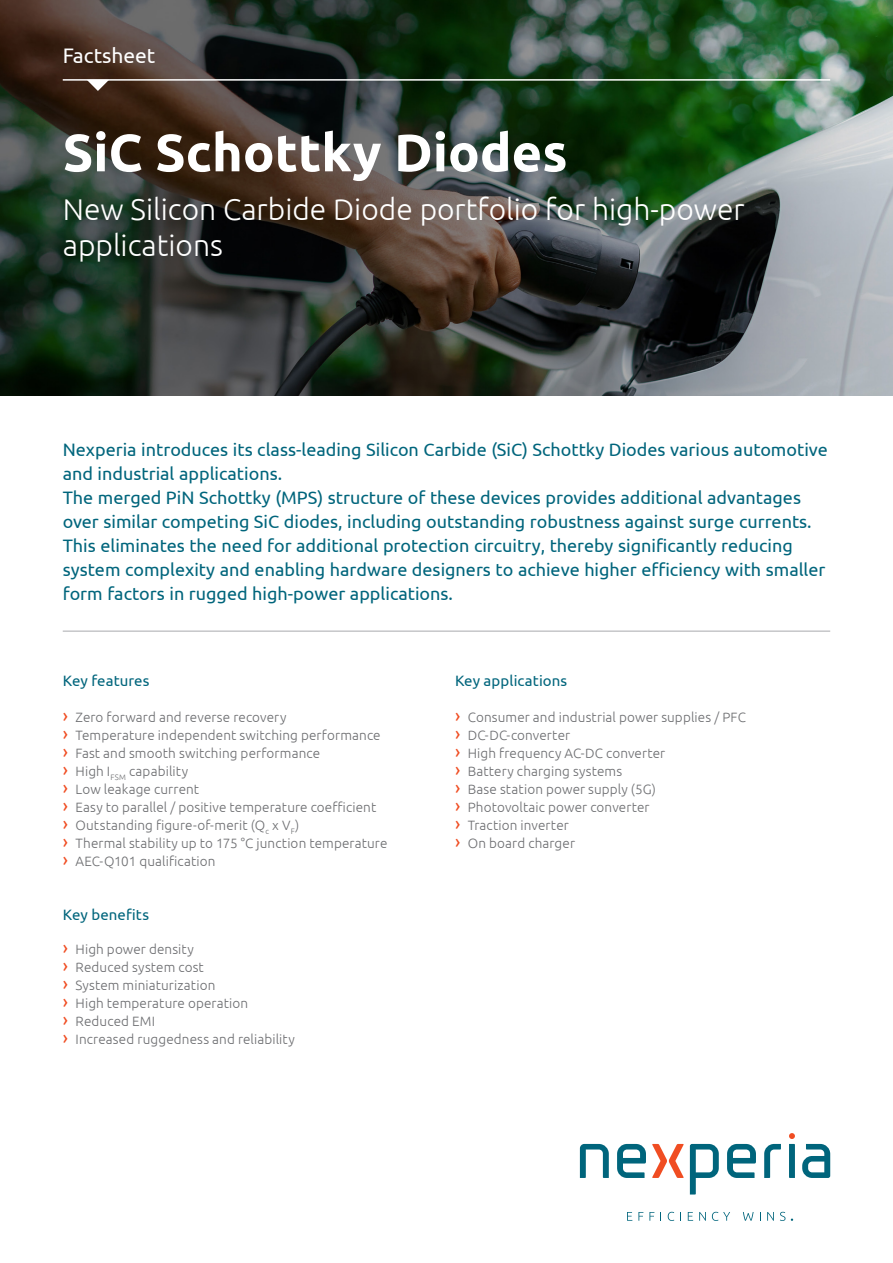
<style>
.page{position:relative;width:893px;height:1263px;background:#fff}
.page>*{position:absolute;margin:0;border:0;box-sizing:border-box;transform-origin:0 0}
.Nex_Header_Main{font:700 52.5px "Ubuntu";color:#fff}
.Nex_Header_Main-2{font:300 30px/36px "Ubuntu";color:#fff}
.Nex_Header_Sub{font:21px "Ubuntu";color:#fff}
.Nex_Intro{font:18px/24px "Ubuntu";color:#00657c}
.Nex_Body_Text{font:15px "Ubuntu";letter-spacing:.005em;color:#00657c}
.t1{font:300 13.5px "Ubuntu";letter-spacing:.01em;color:#6c6d70}
.s1{font-weight:400;font-size:18px;color:#f04d22}
</style>
<div class="page">
<img style="left:0;top:0;width:893px;height:395px">
<hr style="left:63px;top:631px;width:767px;height:1px;background:#a8a9ad">
<hr style="left:64px;top:79px;width:765px;height:2px;background:#fff">
<svg style="left:87px;top:80px;width:22px;height:11px"></svg>
<svg style="left:627px;top:1212px;width:5px;height:9px"></svg>
<svg style="left:638px;top:1212px;width:5px;height:9px"></svg>
<svg style="left:649px;top:1212px;width:5px;height:9px"></svg>
<svg style="left:668px;top:1212px;width:6px;height:9px"></svg>
<svg style="left:688px;top:1212px;width:5px;height:9px"></svg>
<svg style="left:699px;top:1212px;width:7px;height:9px"></svg>
<svg style="left:712px;top:1212px;width:18px;height:9px"></svg>
<svg style="left:743px;top:1212px;width:11px;height:9px"></svg>
<svg style="left:767px;top:1212px;width:7px;height:9px"></svg>
<svg style="left:780px;top:1212px;width:5px;height:9px"></svg>
<svg style="left:580px;top:1144px;width:29px;height:34px"></svg>
<svg style="left:690px;top:1144px;width:29px;height:50px"></svg>
<svg style="left:764px;top:1144px;width:17px;height:34px"></svg>
<svg style="left:802px;top:1144px;width:28px;height:34px"></svg>
<svg style="left:617px;top:1144px;width:29px;height:34px"></svg>
<svg style="left:727px;top:1144px;width:29px;height:34px"></svg>
<svg style="left:789px;top:1133px;width:6px;height:45px"></svg>
<svg style="left:652px;top:1144px;width:32px;height:34px"></svg>
<p class="Nex_Header_Sub" style="left:63px;top:43px;width:94px">Factsheet</p>
<p class="Nex_Header_Main" style="left:63px;top:121px;width:506px">SiC Schottky Diodes</p>
<p class="Nex_Header_Main-2" style="left:63px;top:191px;width:684px">New Silicon Carbide Diode portfolio for high-power applications</p>
<p class="Nex_Intro" style="left:63px;top:437px;width:766px">Nexperia introduces its class-leading Silicon Carbide (SiC) Schottky Diodes various automotive and industrial applications.<br>The merged PiN Schottky (MPS) structure of these devices provides additional advantages over similar competing SiC diodes, including outstanding robustness against surge currents.<br>This eliminates the need for additional protection circuitry, thereby significantly reducing system complexity and enabling hardware designers to achieve higher efficiency with smaller form factors in rugged high-power applications.</p>
<p class="Nex_Body_Text" style="left:63px;top:671px;width:88px">Key features</p>
<p class="t1" style="left:63px;top:709px;width:225px"><span class="s1">›</span> Zero forward and reverse recovery</p>
<p class="t1" style="left:63px;top:727px;width:319px"><span class="s1">›</span> Temperature independent switching performance</p>
<p class="t1" style="left:63px;top:745px;width:259px"><span class="s1">›</span> Fast and smooth switching performance</p>
<p class="t1" style="left:63px;top:763px;width:127px"><span class="s1">›</span> High I<sub>FSM</sub> capability</p>
<p class="t1" style="left:63px;top:781px;width:138px"><span class="s1">›</span> Low leakage current</p>
<p class="t1" style="left:63px;top:799px;width:315px"><span class="s1">›</span> Easy to parallel / positive temperature coefficient</p>
<p class="t1" style="left:63px;top:817px;width:238px"><span class="s1">›</span> Outstanding figure-of-merit (Q<sub>c</sub> x V<sub>F</sub>)</p>
<p class="t1" style="left:63px;top:835px;width:326px"><span class="s1">›</span> Thermal stability up to 175 °C junction temperature</p>
<p class="t1" style="left:63px;top:853px;width:154px"><span class="s1">›</span> AEC-Q101 qualification</p>
<p class="Nex_Body_Text" style="left:63px;top:905px;width:88px">Key benefits</p>
<p class="t1" style="left:63px;top:941px;width:133px"><span class="s1">›</span> High power density</p>
<p class="t1" style="left:63px;top:959px;width:143px"><span class="s1">›</span> Reduced system cost</p>
<p class="t1" style="left:63px;top:977px;width:154px"><span class="s1">›</span> System miniaturization</p>
<p class="t1" style="left:63px;top:995px;width:187px"><span class="s1">›</span> High temperature operation</p>
<p class="t1" style="left:63px;top:1013px;width:94px"><span class="s1">›</span> Reduced EMI</p>
<p class="t1" style="left:63px;top:1031px;width:234px"><span class="s1">›</span> Increased ruggedness and reliability</p>
<p class="Nex_Body_Text" style="left:455px;top:671px;width:114px">Key applications</p>
<p class="t1" style="left:455px;top:709px;width:292px"><span class="s1">›</span> Consumer and industrial power supplies / PFC</p>
<p class="t1" style="left:455px;top:727px;width:117px"><span class="s1">›</span> DC-DC-converter</p>
<p class="t1" style="left:455px;top:745px;width:212px"><span class="s1">›</span> High frequency AC-DC converter</p>
<p class="t1" style="left:455px;top:763px;width:169px"><span class="s1">›</span> Battery charging systems</p>
<p class="t1" style="left:455px;top:781px;width:202px"><span class="s1">›</span> Base station power supply (5G)</p>
<p class="t1" style="left:455px;top:799px;width:196px"><span class="s1">›</span> Photovoltaic power converter</p>
<p class="t1" style="left:455px;top:817px;width:115px"><span class="s1">›</span> Traction inverter</p>
<p class="t1" style="left:455px;top:835px;width:122px"><span class="s1">›</span> On board charger</p>
</div>
